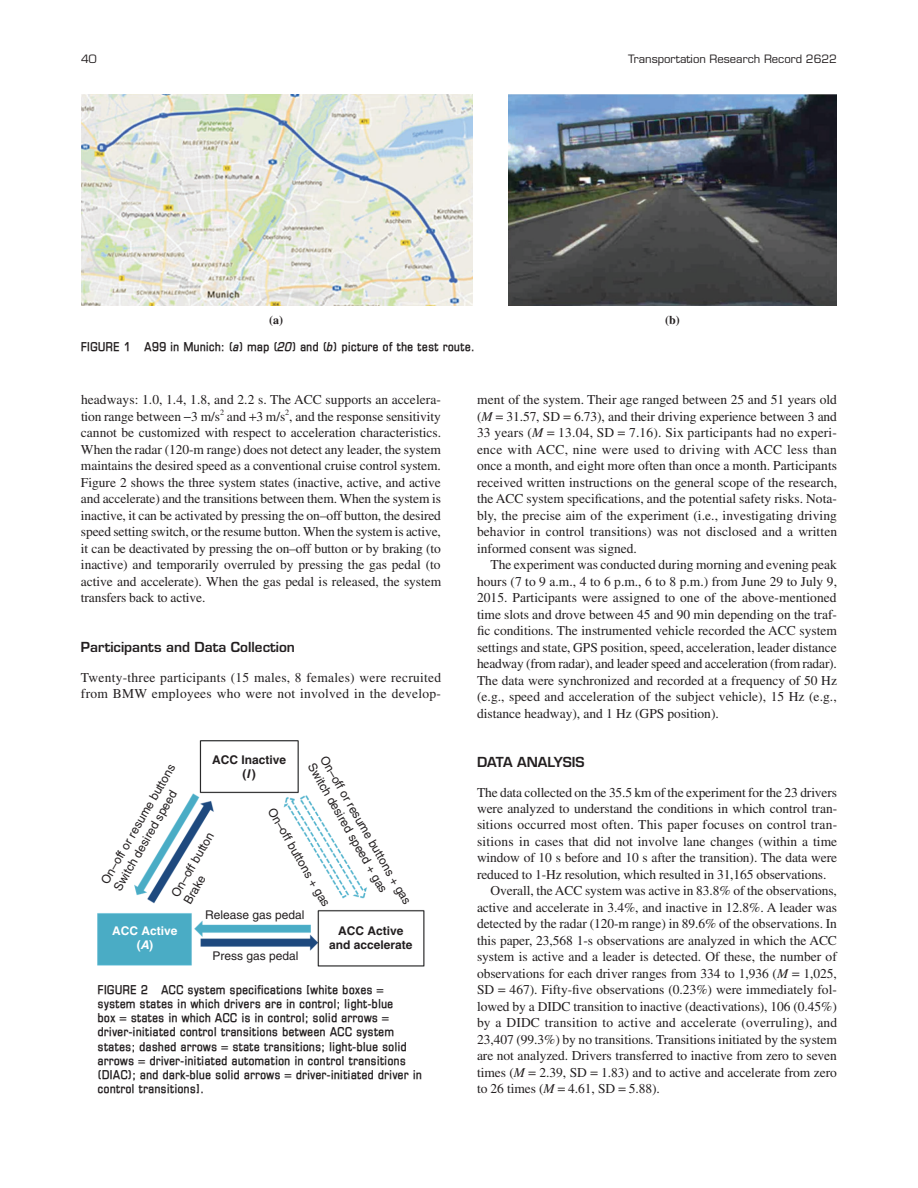
<style>
.page{position:relative;width:918px;height:1188px;background:#fff}
.page>*{position:absolute;margin:0;border:0;box-sizing:border-box;transform-origin:0 0}
.t1{font:13.5px/16.5px "Times";letter-spacing:-.005em;color:#231f20;text-align:justify}
.t2{font:13.5px "Times";letter-spacing:.015em;color:#231f20}
.t3{font:13.5px/16.5px "Times";letter-spacing:.02em;color:#231f20}
.t4{font:600 13.5px "Eurostile";color:#231f20}
.t5{font:600 condensed 12px/14.2px "Eurostile";letter-spacing:.05em;color:#231f20}
.t6{font:12px/14.4px "Helvetica";color:#231f20}
.t7{font:700 12px/14.4px "Helvetica";color:#231f20;text-align:center}
.t8{font:700 12px/14.4px "Helvetica";color:#fff;text-align:center}
.t9{font:700 12px "Times";color:#231f20}
.t10{font:11.25px "Eurostile";color:#231f20}
.s1{font-style:italic}
</style>
<div class="page">
<img style="left:81px;top:95px;width:391px;height:211px">
<img style="left:508px;top:94px;width:329px;height:212px">
<img style="left:98px;top:741px;width:326px;height:226px">
<p class="t10" style="left:81px;top:52px;width:17px">40</p>
<p class="t10" style="left:628px;top:52px;width:210px">Transportation Research Record 2622</p>
<p class="t9" style="left:269px;top:312px;width:15px">(a)</p>
<p class="t9" style="left:665px;top:313px;width:16px">(b)</p>
<p class="t5" style="left:81px;top:340px;width:395px">FIGURE 1 A99 in Munich: (<span class="s1">a</span>) map (<span class="s1">20</span>) and (<span class="s1">b</span>) picture of the test route.</p>
<p class="t1" style="left:81px;top:392px;width:362px">headways: 1.0, 1.4, 1.8, and 2.2 s. The ACC supports an accelera&shy;tion range between −3 m/s<sup>2</sup> and 3 m/s<sup>2</sup>, and the response sensitivity cannot be customized with respect to acceleration characteristics.<br>When the radar (120-m range) does not detect any leader, the system maintains the desired speed as a conventional cruise control system.<br>Figure 2 shows the three system states (inactive, active, and active and accelerate) and the transitions between them. When the system is inactive, it can be activated by pressing the on–off button, the desired speed setting switch, or the resume button. When the system is active, it can be deactivated by pressing the on–off button or by braking (to inactive) and temporarily overruled by pressing the gas pedal (to active and accelerate). When the gas pedal is released, the system transfers back to active.</p>
<p class="t4" style="left:81px;top:638px;width:215px">Participants and Data Collection</p>
<p class="t3" style="left:81px;top:669px;width:362px">Twenty-three participants (15 males, 8 females) were recruited from BMW employees who were not involved in the develop-</p>
<p class="t7" style="left:212px;top:752px;width:76px">ACC Inactive (<span class="s1">I</span>)</p>
<p class="t6" style="left:330px;top:753px;width:171px;rotate:60deg">On–off or resume buttons + gas<br>Switch desired speed + gas</p>
<p class="t6" style="left:98px;top:879px;width:138px;rotate:-60deg">On–off or resume buttons<br>Switch desired speed</p>
<p class="t6" style="left:277px;top:805px;width:113px;rotate:60deg">On–off buttons + gas</p>
<p class="t6" style="left:168px;top:892px;width:74px;rotate:-60deg">On–off button<br>Brake</p>
<p class="t6" style="left:205px;top:907px;width:101px">Release gas pedal</p>
<p class="t8" style="left:112px;top:923px;width:67px">ACC Active (<span class="s1">A</span>)</p>
<p class="t5" style="left:98px;top:982px;width:297px">FIGURE 2 ACC system specifications [white boxes system states in which drivers are in control; light-blue box</p>
<p class="t7" style="left:329px;top:923px;width:85px">ACC Active and accelerate</p>
<p class="t6" style="left:213px;top:948px;width:88px">Press gas pedal</p>
<p class="t5" style="left:98px;top:1011px;width:297px;text-indent:33px">states in which ACC is in control; solid arrows driver-initiated control transitions between ACC system states; dashed arrows</p>
<p class="t5" style="left:233px;top:1039px;width:175px">state transitions; light-blue solid</p>
<p class="t5" style="left:98px;top:1053px;width:309px;text-indent:52px">driver-initiated automation in control transitions (DIAC); and dark-blue solid arrows</p>
<p class="t5" style="left:98px;top:1053px;width:38px">arrows</p>
<p class="t5" style="left:296px;top:1068px;width:127px">driver-initiated driver in</p>
<p class="t5" style="left:98px;top:1082px;width:107px">control transitions].</p>
<p class="t1" style="left:477px;top:391px;width:362px">ment of the system. Their age ranged between 25 and 51 years old (<span class="s1">M</span> 31.57, SD 6.73), and their driving experience between 3 and 33 years (<span class="s1">M</span> 13.04, SD 7.16). Six participants had no experi&shy;ence with ACC, nine were used to driving with ACC less than once a month, and eight more often than once a month. Participants received written instructions on the general scope of the research, the ACC system specifications, and the potential safety risks. Nota&shy;bly, the precise aim of the experiment (i.e., investigating driving behavior in control transitions) was not disclosed and a written informed consent was signed.</p>
<p class="t1" style="left:477px;top:556px;width:362px;text-indent:14px">The experiment was conducted during morning and evening peak hours (7 to 9 a.m., 4 to 6 p.m., 6 to 8 p.m.) from June 29 to July 9, 2015. Participants were assigned to one of the above-mentioned time slots and drove between 45 and 90 min depending on the traf&shy;fic conditions. The instrumented vehicle recorded the ACC system settings and state, GPS position, speed, acceleration, leader distance headway (from radar), and leader speed and acceleration (from radar).<br>The data were synchronized and recorded at a frequency of 50 Hz (e.g., speed and acceleration of the subject vehicle), 15 Hz (e.g., distance headway), and 1 Hz (GPS position).</p>
<p class="t4" style="left:477px;top:753px;width:20px">Data</p>
<p class="t4" style="left:517px;top:753px;width:67px">Analysis</p>
<p class="t1" style="left:477px;top:784px;width:362px">The data collected on the 35.5 km of the experiment for the 23 drivers</p>
<p class="t1" style="left:477px;top:800px;width:362px">were analyzed to understand the conditions in which control tran-</p>
<p class="t2" style="left:477px;top:817px;width:362px">sitions occurred most often. This paper focuses on control tran-</p>
<p class="t1" style="left:477px;top:833px;width:362px">sitions in cases that did not involve lane changes (within a time</p>
<p class="t1" style="left:477px;top:850px;width:362px">window of 10 s before and 10 s after the transition). The data were</p>
<p class="t1" style="left:477px;top:866px;width:351px">reduced to 1-Hz resolution, which resulted in 31,165 observations.</p>
<p class="t1" style="left:491px;top:883px;width:348px">Overall, the ACC system was active in 83.8% of the observations,</p>
<p class="t1" style="left:477px;top:899px;width:362px">active and accelerate in 3.4%, and inactive in 12.8%. A leader was</p>
<p class="t1" style="left:477px;top:916px;width:362px">detected by the radar (120-m range) in 89.6% of the observations. In</p>
<p class="t1" style="left:477px;top:932px;width:361px">this paper, 23,568 1-s observations are analyzed in which the ACC</p>
<p class="t1" style="left:477px;top:949px;width:361px">system is active and a leader is detected. Of these, the number of</p>
<p class="t1" style="left:477px;top:965px;width:361px">observations for each driver ranges from 334 to 1,936 (<span class="s1">M</span> 1,025,</p>
<p class="t1" style="left:477px;top:982px;width:361px">SD 467). Fifty-five observations (0.23%) were immediately fol-</p>
<p class="t1" style="left:477px;top:998px;width:361px">lowed by a DIDC transition to inactive (deactivations), 106 (0.45%)</p>
<p class="t2" style="left:477px;top:1015px;width:362px">by a DIDC transition to active and accelerate (overruling), and</p>
<p class="t1" style="left:477px;top:1031px;width:361px">23,407 (99.3%) by no transitions. Transitions initiated by the system</p>
<p class="t1" style="left:477px;top:1048px;width:362px">are not analyzed. Drivers transferred to inactive from zero to seven</p>
<p class="t1" style="left:477px;top:1064px;width:362px">times (<span class="s1">M</span> 2.39, SD 1.83) and to active and accelerate from zero</p>
<p class="t1" style="left:477px;top:1081px;width:184px">to 26 times (<span class="s1">M</span> 4.61, SD 5.88).</p>
</div>
